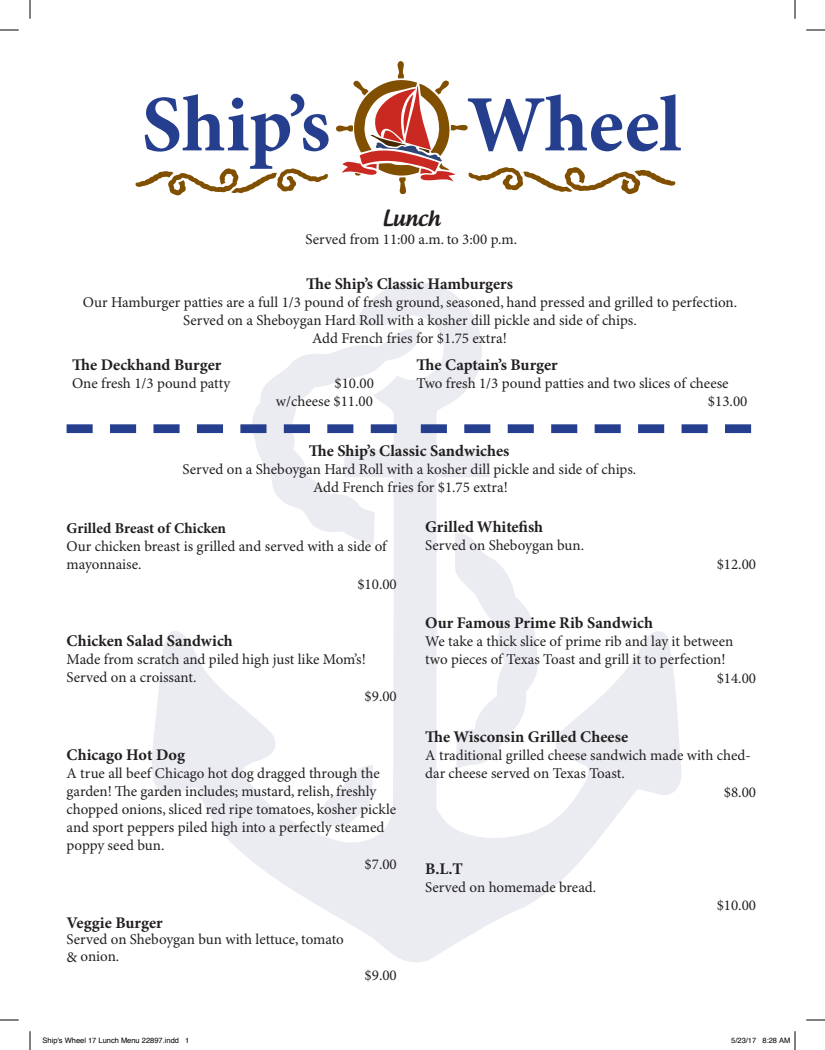
<style>
.page{position:relative;width:825px;height:1050px;background:#fff}
.page>*{position:absolute;margin:0;border:0;box-sizing:border-box;transform-origin:0 0}
.t1{font:700 80px "Minion Pro";letter-spacing:-.005em;color:#253f8e}
.t2{font:500 21.25px "Androgyne";color:#231f20}
.t3{font:700 16.25px "Minion Pro";color:#231f20}
.t4{font:15px/18px "Minion Pro";color:#231f20}
.t5{font:700 15px "Minion Pro";color:#231f20}
.t6{font:7.5px "Helvetica";color:#000}
</style>
<div class="page">
<svg style="left:152px;top:282px;width:530px;height:680px"></svg>
<svg style="left:250px;top:323px;width:171px;height:222px"></svg>
<svg style="left:320px;top:765px;width:53px;height:63px"></svg>
<svg style="left:455px;top:533px;width:84px;height:236px"></svg>
<svg style="left:135px;top:168px;width:193px;height:28px"></svg>
<svg style="left:336px;top:61px;width:340px;height:134px"></svg>
<svg style="left:67px;top:424px;width:330px;height:9px"></svg>
<svg style="left:421px;top:424px;width:330px;height:9px"></svg>
<svg style="left:0;top:29px;width:19px;height:2px"></svg>
<svg style="left:806px;top:29px;width:19px;height:2px"></svg>
<svg style="left:0;top:1019px;width:19px;height:2px"></svg>
<svg style="left:806px;top:1019px;width:19px;height:2px"></svg>
<svg style="left:29px;top:0;width:2px;height:19px"></svg>
<svg style="left:29px;top:1031px;width:2px;height:19px"></svg>
<svg style="left:794px;top:0;width:2px;height:19px"></svg>
<svg style="left:794px;top:1031px;width:2px;height:19px"></svg>
<p class="t1" style="left:142px;top:77px;width:190px">Ship’s</p>
<p class="t1" style="left:467px;top:77px;width:216px">Wheel</p>
<p class="t2" style="left:382px;top:205px;width:59px">Lunch</p>
<p class="t4" style="left:305px;top:231px;width:213px">Served from 11:00 a.m. to 3:00 p.m.</p>
<p class="t3" style="left:306px;top:274px;width:208px">The Ship’s Classic Hamburgers</p>
<p class="t4" style="left:83px;top:294px;width:656px;text-align:center">Our Hamburger patties are a full 1/3 pound of fresh ground, seasoned, hand pressed and grilled to perfection.<br>Served on a Sheboygan Hard Roll with a kosher dill pickle and side of chips.</p>
<p class="t4" style="left:312px;top:330px;width:196px">Add French fries for $1.75 extra!</p>
<p class="t3" style="left:72px;top:356px;width:151px">The Deckhand Burger</p>
<p class="t4" style="left:72px;top:375px;width:160px">One fresh 1/3 pound patty</p>
<p class="t4" style="left:335px;top:375px;width:41px">$10.00</p>
<p class="t4" style="left:276px;top:393px;width:99px">w/cheese $11.00</p>
<p class="t3" style="left:417px;top:356px;width:143px">The Captain’s Burger</p>
<p class="t4" style="left:417px;top:375px;width:314px">Two fresh 1/3 pound patties and two slices of cheese</p>
<p class="t4" style="left:708px;top:393px;width:41px">$13.00</p>
<p class="t3" style="left:309px;top:441px;width:202px">The Ship’s Classic Sandwiches</p>
<p class="t4" style="left:183px;top:461px;width:455px">Served on a Sheboygan Hard Roll with a kosher dill pickle and side of chips.</p>
<p class="t4" style="left:313px;top:479px;width:196px">Add French fries for $1.75 extra!</p>
<p class="t5" style="left:67px;top:519px;width:161px">Grilled Breast of Chicken</p>
<p class="t4" style="left:67px;top:538px;width:322px">Our chicken breast is grilled and served with a side of mayonnaise.</p>
<p class="t4" style="left:357px;top:575px;width:41px">$10.00</p>
<p class="t3" style="left:425px;top:517px;width:119px">Grilled Whitefish</p>
<p class="t4" style="left:425px;top:537px;width:160px">Served on Sheboygan bun.</p>
<p class="t4" style="left:717px;top:556px;width:41px">$12.00</p>
<p class="t3" style="left:67px;top:631px;width:168px">Chicken Salad Sandwich</p>
<p class="t4" style="left:67px;top:650px;width:301px">Made from scratch and piled high just like Mom’s!<br>Served on a croissant.</p>
<p class="t4" style="left:365px;top:688px;width:34px">$9.00</p>
<p class="t3" style="left:67px;top:745px;width:120px">Chicago Hot Dog</p>
<p class="t4" style="left:67px;top:764px;width:331px">A true all beef Chicago hot dog dragged through the garden! The garden includes; mustard, relish, freshly chopped onions, sliced red ripe tomatoes, kosher pickle and sport peppers piled high into a perfectly steamed poppy seed bun.</p>
<p class="t4" style="left:365px;top:856px;width:34px">$7.00</p>
<p class="t3" style="left:67px;top:913px;width:98px">Veggie Burger</p>
<p class="t4" style="left:67px;top:931px;width:279px">Served on Sheboygan bun with lettuce, tomato</p>
<p class="t4" style="left:67px;top:947px;width:54px">&amp; onion.</p>
<p class="t4" style="left:365px;top:967px;width:34px">$9.00</p>
<p class="t3" style="left:425px;top:613px;width:229px">Our Famous Prime Rib Sandwich</p>
<p class="t4" style="left:425px;top:633px;width:310px">We take a thick slice of prime rib and lay it between two pieces of Texas Toast and grill it to perfection!</p>
<p class="t4" style="left:717px;top:670px;width:41px">$14.00</p>
<p class="t3" style="left:425px;top:727px;width:204px">The Wisconsin Grilled Cheese</p>
<p class="t4" style="left:425px;top:747px;width:327px">A traditional grilled cheese sandwich made with ched&shy;dar cheese served on Texas Toast.</p>
<p class="t4" style="left:724px;top:784px;width:34px">$8.00</p>
<p class="t3" style="left:425px;top:859px;width:39px">B.L.T</p>
<p class="t4" style="left:425px;top:879px;width:172px">Served on homemade bread.</p>
<p class="t4" style="left:717px;top:897px;width:41px">$10.00</p>
<p class="t6" style="left:42px;top:1034px;width:148px">Ship's Wheel 17 Lunch Menu 22897.indd 1</p>
<p class="t6" style="left:731px;top:1034px;width:61px">5/23/17 8:28 AM</p>
</div>
